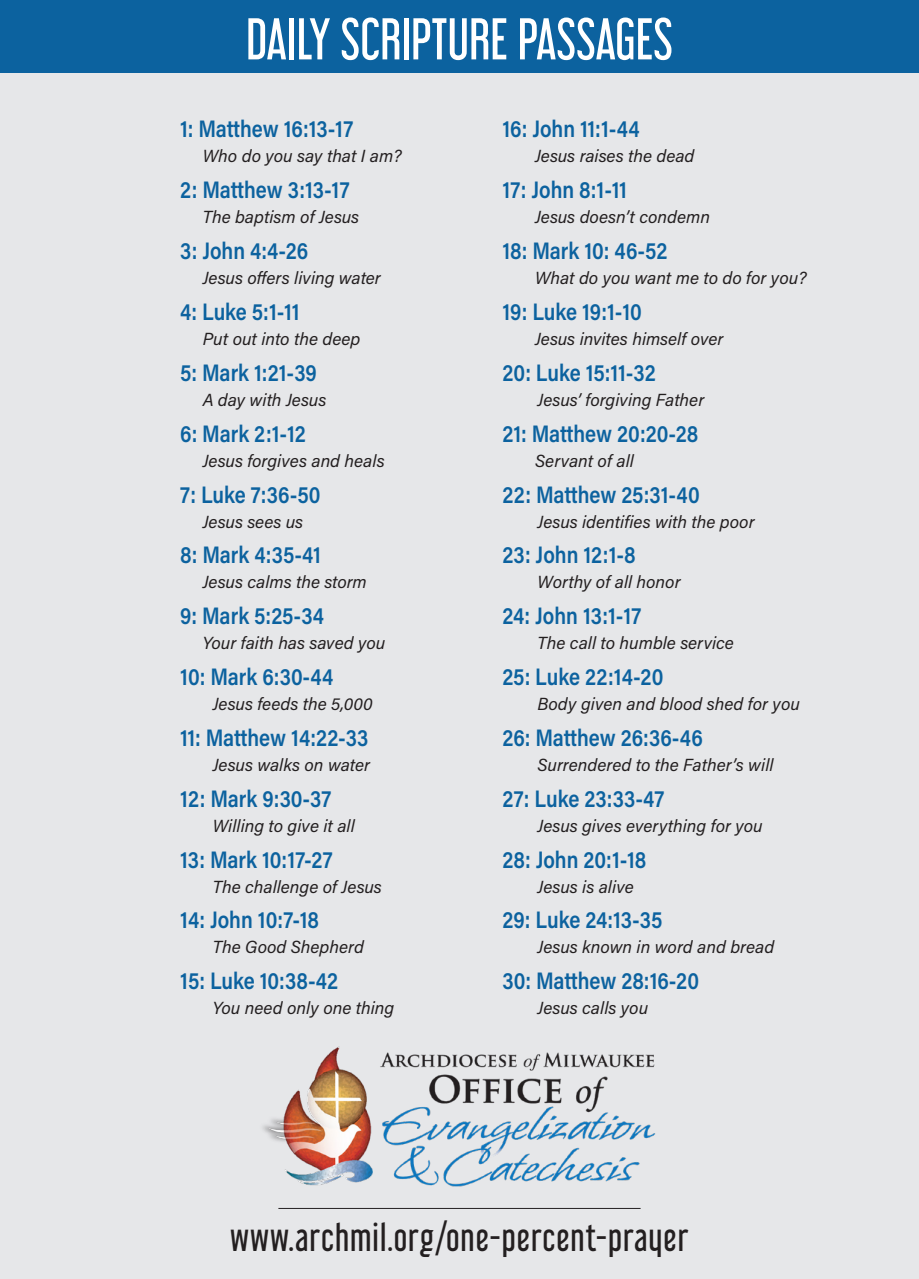
<style>
.page{position:relative;width:919px;height:1279px;background:#fff}
.page>*{position:absolute;margin:0;border:0;box-sizing:border-box;transform-origin:0 0}
.t1{font:52.5px "Libel Suit Rg";color:#fff}
.t2{font:35px "Libel Suit Rg";letter-spacing:.03em;color:#231f20}
.t3{font:600 23.75px "Acumin Pro";color:#0c629f;scale:.85 1}
.t4{font:italic 17.5px "Acumin Pro";color:#231f20}
</style>
<div class="page">
<div style="left:0;top:0;width:918px;height:1278px;background:#e6e7e9"></div>
<hr style="left:278px;top:1207px;width:362px;height:1px;background:#231f20">
<img style="left:263px;top:1046px;width:393px;height:141px">
<div style="left:0;top:0;width:918px;height:72px;background:#0c629f"></div>
<p class="t1" style="left:246px;top:-4px;width:428px">DAILY SCRIPTURE PASSAGES</p>
<p class="t3" style="left:180px;top:112px;width:205px">1: Matthew 16:13-17</p>
<p class="t4" style="left:202px;top:144px;width:200px">Who do you say that I am?</p>
<p class="t3" style="left:180px;top:173px;width:201px">2: Matthew 3:13-17</p>
<p class="t4" style="left:202px;top:205px;width:158px">The baptism of Jesus</p>
<p class="t3" style="left:180px;top:234px;width:152px">3: John 4:4-26</p>
<p class="t4" style="left:202px;top:266px;width:180px">Jesus offers living water</p>
<p class="t3" style="left:180px;top:295px;width:142px">4: Luke 5:1-11</p>
<p class="t4" style="left:202px;top:326px;width:159px">Put out into the deep</p>
<p class="t3" style="left:180px;top:356px;width:162px">5: Mark 1:21-39</p>
<p class="t4" style="left:202px;top:387px;width:125px">A day with Jesus</p>
<p class="t3" style="left:180px;top:416px;width:149px">6: Mark 2:1-12</p>
<p class="t4" style="left:202px;top:448px;width:183px">Jesus forgives and heals</p>
<p class="t3" style="left:180px;top:477px;width:167px">7: Luke 7:36-50</p>
<p class="t4" style="left:202px;top:509px;width:102px">Jesus sees us</p>
<p class="t3" style="left:180px;top:538px;width:167px">8: Mark 4:35-41</p>
<p class="t4" style="left:202px;top:570px;width:166px">Jesus calms the storm</p>
<p class="t3" style="left:180px;top:599px;width:171px">9: Mark 5:25-34</p>
<p class="t4" style="left:202px;top:630px;width:184px">Your faith has saved you</p>
<p class="t3" style="left:180px;top:660px;width:182px">10: Mark 6:30-44</p>
<p class="t4" style="left:212px;top:691px;width:162px">Jesus feeds the 5,000</p>
<p class="t3" style="left:180px;top:720px;width:223px">11: Matthew 14:22-33</p>
<p class="t4" style="left:212px;top:752px;width:159px">Jesus walks on water</p>
<p class="t3" style="left:180px;top:781px;width:179px">12: Mark 9:30-37</p>
<p class="t4" style="left:212px;top:813px;width:143px">Willing to give it all</p>
<p class="t3" style="left:180px;top:842px;width:181px">13: Mark 10:17-27</p>
<p class="t4" style="left:212px;top:874px;width:170px">The challenge of Jesus</p>
<p class="t3" style="left:180px;top:903px;width:165px">14: John 10:7-18</p>
<p class="t4" style="left:212px;top:934px;width:153px">The Good Shepherd</p>
<p class="t3" style="left:180px;top:964px;width:187px">15: Luke 10:38-42</p>
<p class="t4" style="left:212px;top:995px;width:183px">You need only one thing</p>
<p class="t3" style="left:502px;top:112px;width:163px">16: John 11:1-44</p>
<p class="t4" style="left:534px;top:144px;width:161px">Jesus raises the dead</p>
<p class="t3" style="left:502px;top:173px;width:148px">17: John 8:1-11</p>
<p class="t4" style="left:534px;top:205px;width:176px">Jesus doesn’t condemn</p>
<p class="t3" style="left:502px;top:234px;width:195px">18: Mark 10: 46-52</p>
<p class="t4" style="left:534px;top:266px;width:273px">What do you want me to do for you?</p>
<p class="t3" style="left:502px;top:295px;width:165px">19: Luke 19:1-10</p>
<p class="t4" style="left:534px;top:326px;width:190px">Jesus invites himself over</p>
<p class="t3" style="left:502px;top:356px;width:182px">20: Luke 15:11-32</p>
<p class="t4" style="left:537px;top:387px;width:168px">Jesus’ forgiving Father</p>
<p class="t3" style="left:502px;top:416px;width:232px">21: Matthew 20:20-28</p>
<p class="t4" style="left:534px;top:448px;width:100px">Servant of all</p>
<p class="t3" style="left:502px;top:477px;width:233px">22: Matthew 25:31-40</p>
<p class="t4" style="left:537px;top:509px;width:218px">Jesus identifies with the poor</p>
<p class="t3" style="left:502px;top:538px;width:158px">23: John 12:1-8</p>
<p class="t4" style="left:537px;top:570px;width:145px">Worthy of all honor</p>
<p class="t3" style="left:502px;top:599px;width:165px">24: John 13:1-17</p>
<p class="t4" style="left:537px;top:630px;width:198px">The call to humble service</p>
<p class="t3" style="left:502px;top:660px;width:191px">25: Luke 22:14-20</p>
<p class="t4" style="left:537px;top:691px;width:264px">Body given and blood shed for you</p>
<p class="t3" style="left:502px;top:720px;width:237px">26: Matthew 26:36-46</p>
<p class="t4" style="left:537px;top:752px;width:237px">Surrendered to the Father’s will</p>
<p class="t3" style="left:502px;top:781px;width:192px">27: Luke 23:33-47</p>
<p class="t4" style="left:537px;top:813px;width:227px">Jesus gives everything for you</p>
<p class="t3" style="left:502px;top:842px;width:171px">28: John 20:1-18</p>
<p class="t4" style="left:537px;top:874px;width:98px">Jesus is alive</p>
<p class="t3" style="left:502px;top:903px;width:190px">29: Luke 24:13-35</p>
<p class="t4" style="left:537px;top:934px;width:238px">Jesus known in word and bread</p>
<p class="t3" style="left:502px;top:964px;width:233px">30: Matthew 28:16-20</p>
<p class="t4" style="left:537px;top:995px;width:112px">Jesus calls you</p>
<p class="t2" style="left:230px;top:1208px;width:460px">www.archmil.org/one-percent-prayer</p>
</div>
